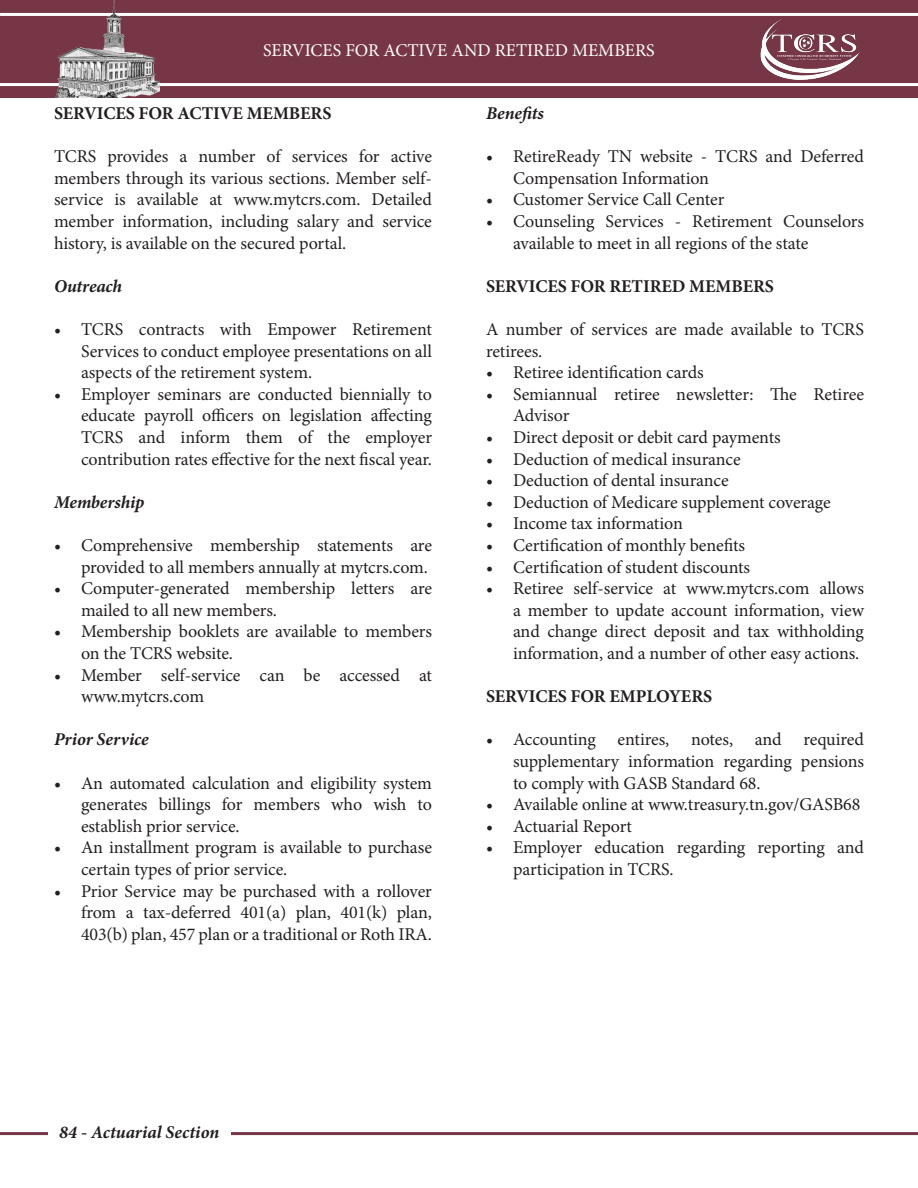
<style>
.page{position:relative;width:918px;height:1188px;background:#fff}
.page>*{position:absolute;margin:0;border:0;box-sizing:border-box;transform-origin:0 0}
.t1{font:18px/21.6px "Minion Pro";letter-spacing:-.005em;color:#231f20}
.t2{font:700 18px "Minion Pro";letter-spacing:-.005em;color:#231f20}
.t3{font:italic 700 18px "Minion Pro";color:#231f20}
.t4{font:18px "Minion Pro";color:#fff}
</style>
<div class="page">
<hr style="left:0;top:1132px;width:918px;height:3px;background:#773646">
<div style="left:48px;top:1125px;width:182px;height:20px;background:#fff"></div>
<div style="left:0;top:0;width:918px;height:97px;background:#773646"></div>
<hr style="left:0;top:13px;width:918px;height:3px;background:#fff">
<hr style="left:0;top:83px;width:918px;height:3px;background:#fff">
<img style="left:55px;top:0;width:110px;height:97px">
<img style="left:760px;top:19px;width:100px;height:60px">
<p class="t4" style="left:263px;top:38px;width:393px">SERVICES FOR ACTIVE AND RETIRED MEMBERS</p>
<p class="t2" style="left:54px;top:100px;width:279px">SERVICES FOR ACTIVE MEMBERS</p>
<p class="t1" style="left:54px;top:146px;width:380px;text-align:justify">TCRS provides a number of services for active members through its various sections. Member self&shy;service is available at www.mytcrs.com. Detailed member information, including salary and service history, is available on the secured portal.</p>
<p class="t3" style="left:54px;top:273px;width:70px">Outreach</p>
<p class="t1" style="left:81px;top:318px;width:352px;text-align:justify;text-indent:-27px">• TCRS contracts with Empower Retirement Services to conduct employee presentations on all aspects of the retirement system.</p>
<p class="t1" style="left:81px;top:383px;width:353px;text-align:justify;text-indent:-27px">• Employer seminars are conducted biennially to educate payroll officers on legislation affecting TCRS and inform them of the employer contribution rates effective for the next fiscal year.</p>
<p class="t3" style="left:54px;top:489px;width:92px">Membership</p>
<p class="t1" style="left:54px;top:534px;width:379px;text-align:right">• Comprehensive membership statements are provided to all members annually at mytcrs.com.</p>
<p class="t1" style="left:81px;top:578px;width:353px;text-indent:-27px">• Computer-generated membership letters are mailed to all new members.</p>
<p class="t1" style="left:81px;top:621px;width:353px;text-indent:-27px">• Membership booklets are available to members on the TCRS website.</p>
<p class="t1" style="left:81px;top:664px;width:353px;text-indent:-27px">• Member self-service can be accessed at www.mytcrs.com</p>
<p class="t3" style="left:54px;top:727px;width:96px">Prior Service</p>
<p class="t1" style="left:81px;top:772px;width:353px;text-align:justify;text-indent:-27px">• An automated calculation and eligibility system generates billings for members who wish to establish prior service.</p>
<p class="t1" style="left:81px;top:837px;width:352px;text-indent:-27px">• An installment program is available to purchase certain types of prior service.</p>
<p class="t1" style="left:81px;top:880px;width:353px;text-align:justify;text-indent:-27px">• Prior Service may be purchased with a rollover from a tax-deferred 401(a) plan, 401(k) plan, 403(b) plan, 457 plan or a traditional or Roth IRA.</p>
<p class="t3" style="left:486px;top:100px;width:59px">Benefits</p>
<p class="t1" style="left:513px;top:146px;width:353px;text-indent:-27px">• RetireReady TN website - TCRS and Deferred<br>Compensation Information</p>
<p class="t1" style="left:486px;top:189px;width:240px">• Customer Service Call Center</p>
<p class="t1" style="left:513px;top:210px;width:352px;text-indent:-27px">• Counseling Services - Retirement Counselors available to meet in all regions of the state</p>
<p class="t2" style="left:486px;top:273px;width:290px">SERVICES FOR RETIRED MEMBERS</p>
<p class="t1" style="left:486px;top:318px;width:379px">A number of services are made available to TCRS retirees.</p>
<p class="t1" style="left:486px;top:362px;width:219px">• Retiree identification cards</p>
<p class="t1" style="left:513px;top:383px;width:353px;text-indent:-27px">• Semiannual retiree newsletter: The Retiree<br>Advisor</p>
<p class="t1" style="left:486px;top:426px;width:296px">• Direct deposit or debit card payments</p>
<p class="t1" style="left:486px;top:448px;width:256px">• Deduction of medical insurance</p>
<p class="t1" style="left:486px;top:470px;width:244px">• Deduction of dental insurance</p>
<p class="t1" style="left:486px;top:491px;width:346px">• Deduction of Medicare supplement coverage</p>
<p class="t1" style="left:486px;top:513px;width:198px">• Income tax information</p>
<p class="t1" style="left:486px;top:534px;width:261px">• Certification of monthly benefits</p>
<p class="t1" style="left:486px;top:556px;width:266px">• Certification of student discounts</p>
<p class="t1" style="left:513px;top:578px;width:353px;text-align:justify;text-indent:-27px">• Retiree self-service at www.mytcrs.com allows a member to update account information, view and change direct deposit and tax withholding information, and a number of other easy actions.</p>
<p class="t2" style="left:486px;top:684px;width:228px">SERVICES FOR EMPLOYERS</p>
<p class="t1" style="left:513px;top:729px;width:353px;text-align:justify;text-indent:-27px">• Accounting entires, notes, and required supplementary information regarding pensions to comply with GASB Standard 68.</p>
<p class="t1" style="left:486px;top:794px;width:376px">• Available online at www.treasury.tn.gov/GASB68</p>
<p class="t1" style="left:486px;top:815px;width:148px">• Actuarial Report</p>
<p class="t1" style="left:513px;top:837px;width:352px;text-indent:-27px">• Employer education regarding reporting and participation in TCRS.</p>
<p class="t3" style="left:59px;top:1120px;width:162px">84 - Actuarial Section</p>
</div>
